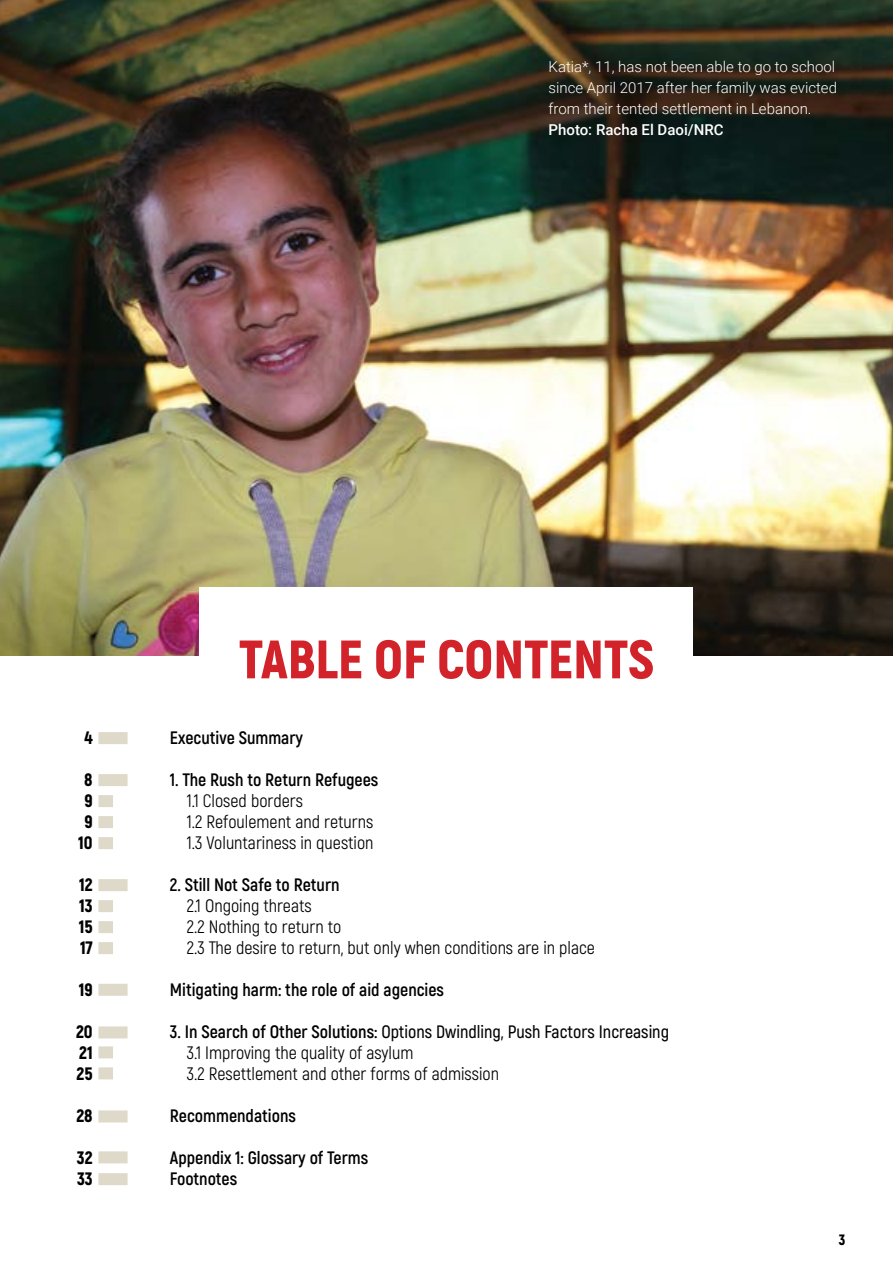
<style>
.page{position:relative;width:893px;height:1263px;background:#fff}
.page>*{position:absolute;margin:0;border:0;box-sizing:border-box;transform-origin:0 0}
.t1{font:900 54px "Akrobat";color:#d2232a}
.t2{font:18px/21px "Akrobat";color:#000}
.t3{font:700 18px/21px "Akrobat";color:#000}
.t4{font:900 18px/21px "Akrobat";color:#000;text-align:justify}
.t5{font:300 15px/21px "Roboto";color:#fff}
.t6{font:500 15px "Roboto";color:#fff}
.t7{font:900 15px "Akrobat";color:#000}
.s1{font-weight:700}
.s2{font-weight:600}
</style>
<div class="page">
<img style="left:0;top:0;width:893px;height:655px">
<div style="left:200px;top:588px;width:493px;height:130px;background:#fff"></div>
<div style="left:98px;top:732px;width:30px;height:12px;background:#ded9c9"></div>
<div style="left:98px;top:774px;width:30px;height:12px;background:#ded9c9"></div>
<div style="left:98px;top:879px;width:30px;height:12px;background:#ded9c9"></div>
<div style="left:98px;top:984px;width:30px;height:12px;background:#ded9c9"></div>
<div style="left:98px;top:1026px;width:30px;height:12px;background:#ded9c9"></div>
<div style="left:98px;top:1110px;width:30px;height:12px;background:#ded9c9"></div>
<div style="left:98px;top:1151px;width:30px;height:12px;background:#ded9c9"></div>
<div style="left:98px;top:1173px;width:30px;height:12px;background:#ded9c9"></div>
<div style="left:98px;top:795px;width:15px;height:12px;background:#ded9c9"></div>
<div style="left:98px;top:816px;width:15px;height:12px;background:#ded9c9"></div>
<div style="left:98px;top:837px;width:15px;height:12px;background:#ded9c9"></div>
<div style="left:98px;top:900px;width:15px;height:12px;background:#ded9c9"></div>
<div style="left:98px;top:921px;width:15px;height:12px;background:#ded9c9"></div>
<div style="left:98px;top:942px;width:15px;height:12px;background:#ded9c9"></div>
<div style="left:98px;top:1046px;width:15px;height:12px;background:#ded9c9"></div>
<div style="left:98px;top:1067px;width:15px;height:12px;background:#ded9c9"></div>
<p class="t5" style="left:549px;top:56px;width:290px">Katia*, 11, has not been able to go to school since April 2017 after her family was evicted from their tented settlement in Lebanon.</p>
<p class="t6" style="left:549px;top:119px;width:177px">Photo: Racha El Daoi/NRC</p>
<p class="t4" style="left:84px;top:727px;width:10px">4</p>
<p class="t4" style="left:78px;top:769px;width:16px;text-align:center">8<br>9<br>9<br>10</p>
<p class="t4" style="left:79px;top:874px;width:15px">12<br>13<br>15<br>17</p>
<p class="t4" style="left:79px;top:979px;width:15px">19</p>
<p class="t4" style="left:76px;top:1021px;width:18px">20<br>21<br>25</p>
<p class="t4" style="left:76px;top:1105px;width:18px">28</p>
<p class="t4" style="left:77px;top:1147px;width:17px">32<br>33</p>
<h1 class="t1" style="left:239px;top:624px;width:417px">TABLE OF CONTENTS</h1>
<p class="t3" style="left:170px;top:727px;width:135px">Executive Summary</p>
<p class="t3" style="left:170px;top:769px;width:210px">1. The Rush to Return Refugees</p>
<p class="t2" style="left:187px;top:790px;width:188px">1.1 Closed borders<br>1.2 Refoulement and returns<br>1.3 Voluntariness in question</p>
<p class="t3" style="left:170px;top:874px;width:171px">2. Still Not Safe to Return</p>
<p class="t2" style="left:187px;top:895px;width:410px">2.1 Ongoing threats<br>2.2 Nothing to return to<br>2.3 The desire to return, but only when conditions are in place</p>
<p class="t3" style="left:170px;top:979px;width:276px">Mitigating harm: the role of aid agencies</p>
<p class="t2" style="left:187px;top:1021px;width:484px;text-indent:-17px"><span class="s1">3. In Search of Other Solutions:</span> <span class="s2">Options Dwindling, Push Factors Increasing<br></span>3.1 Improving the quality of asylum<br>3.2 Resettlement and other forms of admission</p>
<p class="t3" style="left:170px;top:1105px;width:128px">Recommendations</p>
<p class="t3" style="left:170px;top:1147px;width:200px">Appendix 1: Glossary of Terms<br>Footnotes</p>
<p class="t7" style="left:839px;top:1229px;width:8px">3</p>
</div>
